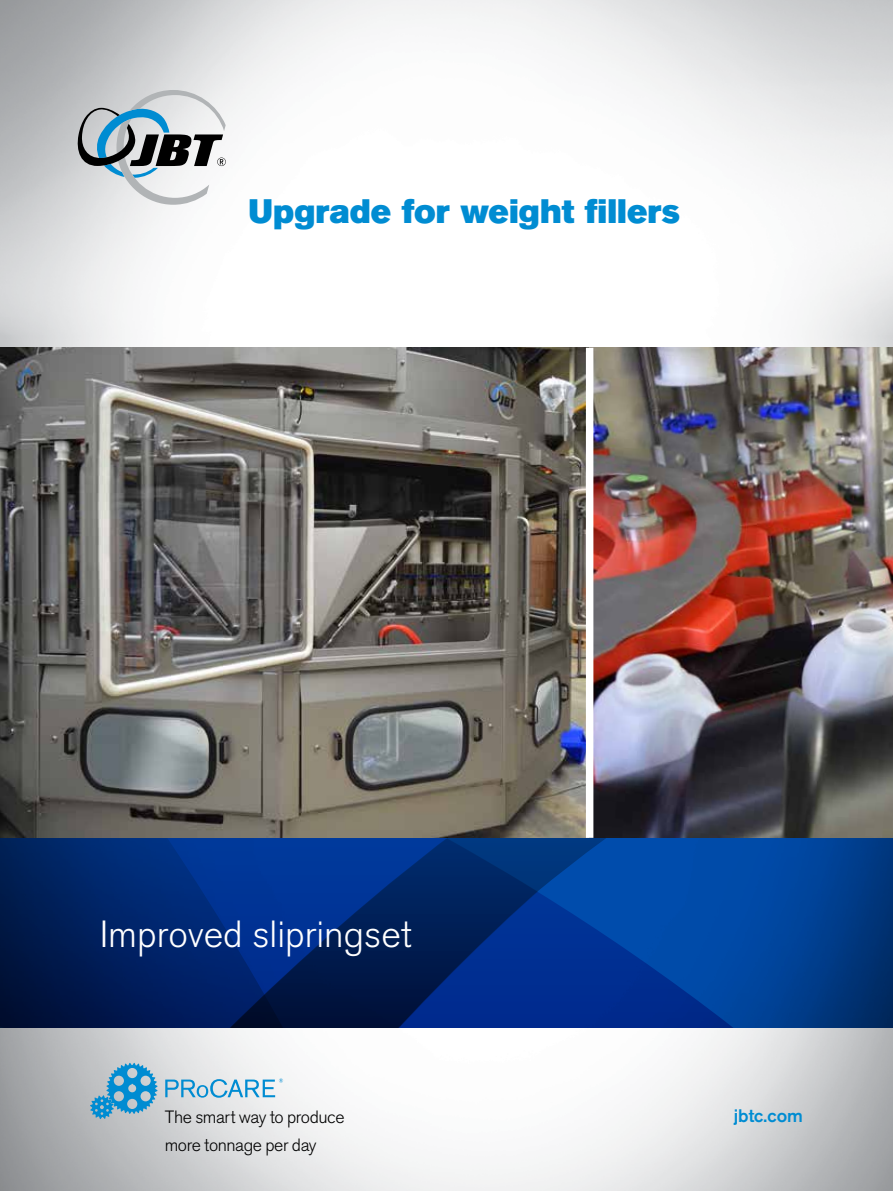
<style>
.page{position:relative;width:893px;height:1191px;background:#fff}
.page>*{position:absolute;margin:0;border:0;box-sizing:border-box;transform-origin:0 0}
.t1{font:300 37.5px "Akzidenz Grotesk Pro";color:#fff}
.t2{font:33.6px "Akzidenz Grotesk Pro Super";color:#008cd2}
.t3{font:500 18px "Akzidenz Grotesk Pro";color:#008cd2}
.t4{font:300 17.7px "Akzidenz Grotesk Pro";letter-spacing:-.025em;color:#000}
</style>
<div class="page">
<img style="left:0;top:0;width:893px;height:1191px">
<svg style="left:0;top:838px;width:893px;height:189px;background:#002f7c"></svg>
<svg style="left:78px;top:90px;width:148px;height:115px"></svg>
<svg style="left:90px;top:1062px;width:68px;height:57px;background:#71aecd"></svg>
<svg style="left:165px;top:1078px;width:118px;height:19px;background:#a2cce2"></svg>
<img style="left:0;top:348px;width:893px;height:490px">
<div style="left:586px;top:348px;width:7px;height:490px;background:#fff"></div>
<h2 class="t2" style="left:248px;top:189px;width:433px">Upgrade for weight fillers</h2>
<h1 class="t1" style="left:100px;top:909px;width:314px">Improved slipringset</h1>
<p class="t4" style="left:165px;top:1105px;width:181px">The smart way to produce</p>
<p class="t3" style="left:734px;top:1104px;width:71px">jbtc.com</p>
<p class="t4" style="left:165px;top:1132px;width:153px">more tonnage per day</p>
</div>
